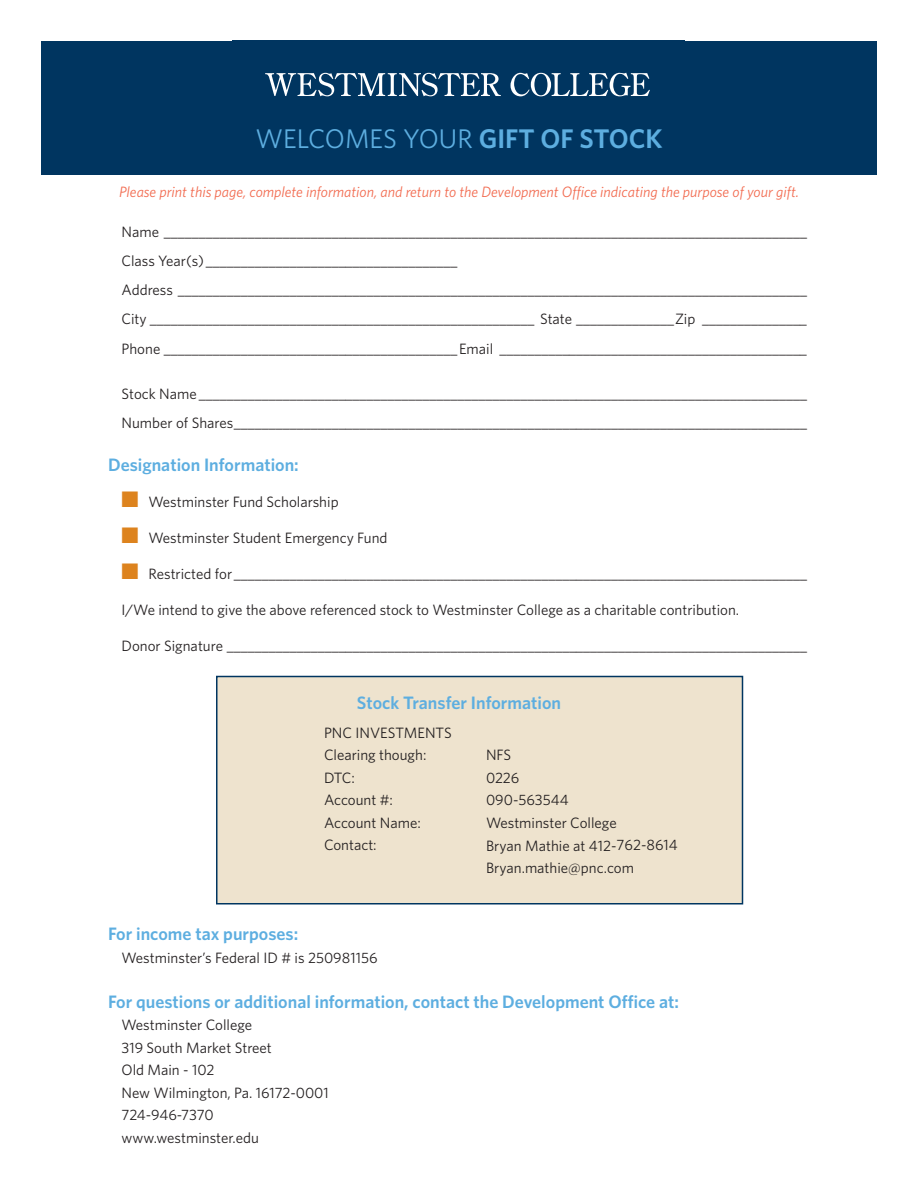
<style>
.page{position:relative;width:918px;height:1188px;background:#fff}
.page>*{position:absolute;margin:0;border:0;box-sizing:border-box;transform-origin:0 0}
.t1{font:27px "Whitney";color:#5daee0}
.t2{font:600 18px "Whitney";color:#5daee0}
.t3{font:15px/22.5px "Whitney";color:#231f20}
.t4{font:italic 15px "Whitney";color:#f26b50}
.s1{font-weight:600}
.s2{color:#dd831e}
</style>
<div class="page">
<div style="left:41px;top:41px;width:836px;height:134px;background:#003560"></div>
<div style="left:216px;top:676px;width:527px;height:228px;background:#eee3ce;border:2px solid #003560"></div>
<div style="left:233px;top:40px;width:452px;height:89px;background:#003560"></div>
<svg style="left:265px;top:73px;width:236px;height:23px"></svg>
<svg style="left:511px;top:73px;width:139px;height:23px"></svg>
<p class="t1" style="left:256px;top:120px;width:408px">WELCOMES YOUR <span class="s1">GIFT OF STOCK</span></p>
<p class="t4" style="left:119px;top:182px;width:681px">Please print this page, complete information, and return to the Development Office indicating the purpose of your gift.</p>
<p class="t3" style="left:122px;top:220px;width:687px">Name ____________________________________________________________________________________________</p>
<p class="t3" style="left:122px;top:249px;width:337px">Class Year(s) ____________________________________</p>
<p class="t3" style="left:122px;top:278px;width:687px">Address __________________________________________________________________________________________</p>
<p class="t3" style="left:122px;top:308px;width:687px">City _______________________________________________________ State ______________Zip _______________</p>
<p class="t3" style="left:122px;top:337px;width:687px">Phone __________________________________________Email ____________________________________________</p>
<p class="t3" style="left:122px;top:382px;width:687px">Stock Name _______________________________________________________________________________________</p>
<p class="t3" style="left:122px;top:411px;width:687px">Number of Shares__________________________________________________________________________________</p>
<p class="t2" style="left:108px;top:453px;width:192px">Designation Information:</p>
<p class="t3" style="left:122px;top:490px;width:219px"><span class="s2">■</span> Westminster Fund Scholarship</p>
<p class="t3" style="left:122px;top:526px;width:268px"><span class="s2">■</span> Westminster Student Emergency Fund</p>
<p class="t3" style="left:122px;top:562px;width:687px"><span class="s2">■</span> Restricted for__________________________________________________________________________________</p>
<p class="t3" style="left:122px;top:598px;width:619px">I/We intend to give the above referenced stock to Westminster College as a charitable contribution.</p>
<p class="t3" style="left:122px;top:634px;width:687px">Donor Signature ___________________________________________________________________________________</p>
<p class="t2" style="left:357px;top:691px;width:206px">Stock Transfer Information</p>
<p class="t3" style="left:324px;top:721px;width:129px">PNC INVESTMENTS</p>
<p class="t3" style="left:324px;top:744px;width:104px">Clearing though:</p>
<p class="t3" style="left:486px;top:744px;width:27px">NFS</p>
<p class="t3" style="left:324px;top:766px;width:32px">DTC:</p>
<p class="t3" style="left:486px;top:766px;width:35px">0226</p>
<p class="t3" style="left:324px;top:789px;width:70px">Account #:</p>
<p class="t3" style="left:486px;top:789px;width:84px">090-563544</p>
<p class="t3" style="left:324px;top:811px;width:98px">Account Name:</p>
<p class="t3" style="left:486px;top:811px;width:132px">Westminster College</p>
<p class="t3" style="left:324px;top:834px;width:54px">Contact:</p>
<p class="t3" style="left:486px;top:834px;width:193px">Bryan Mathie at 412-762-8614<br>Bryan.mathie@pnc.com</p>
<p class="t2" style="left:108px;top:922px;width:192px">For income tax purposes:</p>
<p class="t3" style="left:122px;top:946px;width:258px">Westminster’s Federal ID # is 250981156</p>
<p class="t2" style="left:108px;top:990px;width:573px">For questions or additional information, contact the Development Office at:</p>
<p class="t3" style="left:122px;top:1014px;width:132px">Westminster College</p>
<p class="t3" style="left:122px;top:1036px;width:152px">319 South Market Street</p>
<p class="t3" style="left:122px;top:1059px;width:95px">Old Main - 102</p>
<p class="t3" style="left:122px;top:1081px;width:209px">New Wilmington, Pa. 16172-0001</p>
<p class="t3" style="left:122px;top:1104px;width:94px">724-946-7370</p>
<p class="t3" style="left:122px;top:1126px;width:139px">www.westminster.edu</p>
</div>
